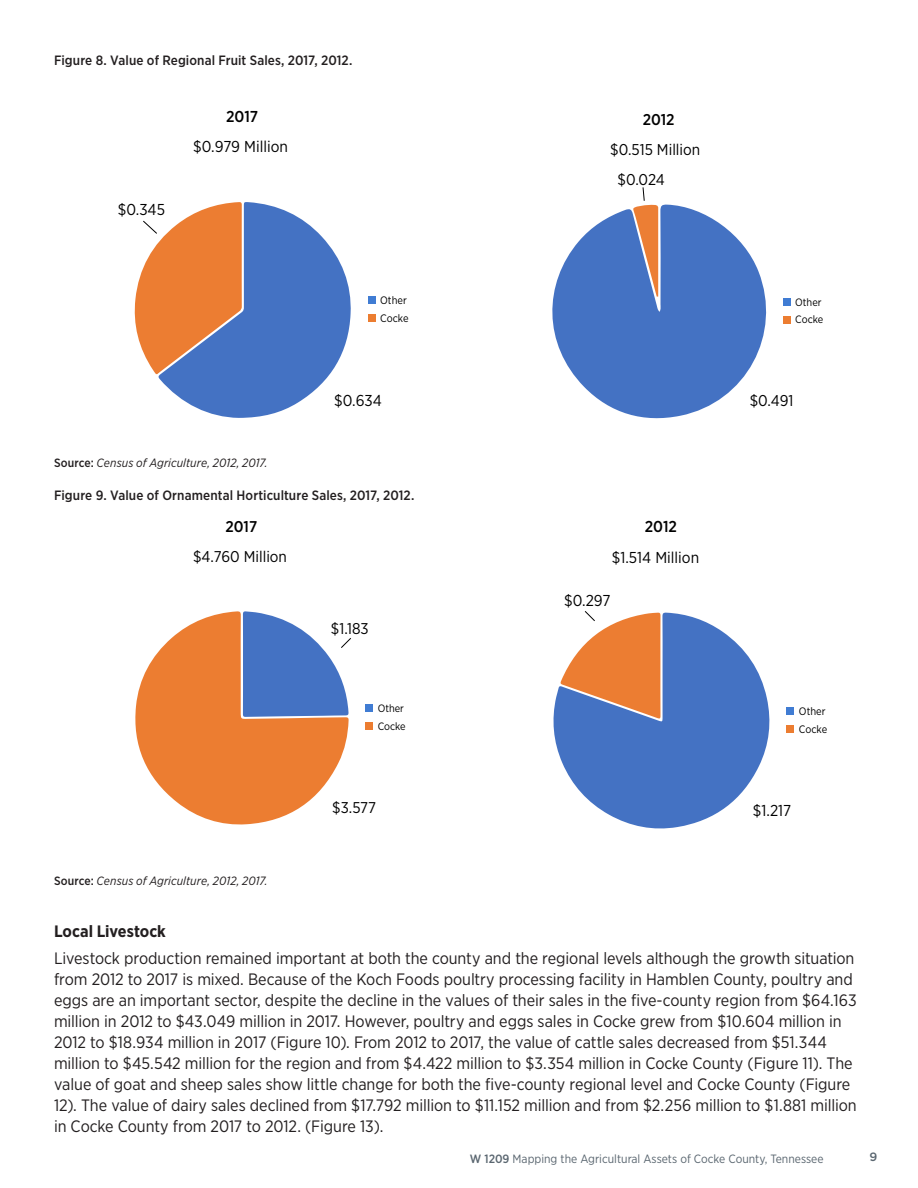
<style>
.page{position:relative;width:918px;height:1188px;background:#fff}
.page>*{position:absolute;margin:0;border:0;box-sizing:border-box;transform-origin:0 0}
.Body_Text{font:16.5px/21px "Gotham Narrow";letter-spacing:-.005em;color:#231f20}
.Subheads{font:700 16.5px "Gotham Narrow";color:#231f20}
.t1{font:15.75px/30.5px "Gotham Narrow";color:#000;text-align:center}
.t2{font:15.6px/30px "Gotham Narrow";color:#000;text-align:center}
.t3{font:500 15.6px "Gotham Narrow";color:#000}
.Photo_Captions{font:500 13.5px "Gotham Narrow";letter-spacing:.005em;color:#231f20}
.Photo_Captions-2{font:italic 12px "Gotham Narrow";letter-spacing:.005em;color:#231f20}
.t4{font:12px "Gotham Narrow";color:#5a6670}
.t5{font:500 12px "Gotham";color:#5a6670}
.t6{font:10.8px/18px "Gotham Narrow";color:#000}
.t7{font:10.65px/17.7px "Gotham Narrow";color:#000}
.s1{font-weight:500}
.s2{font-weight:500;font-style:normal}
</style>
<div class="page">
<svg style="left:134px;top:202px;width:217px;height:216px"></svg>
<div style="left:368px;top:297px;width:7px;height:7px;background:#407cd3"></div>
<div style="left:368px;top:315px;width:7px;height:7px;background:#ec7d31"></div>
<svg style="left:552px;top:204px;width:215px;height:215px;fill:#4472c3"></svg>
<svg style="left:633px;top:187px;width:25px;height:110px"></svg>
<div style="left:783px;top:298px;width:7px;height:8px;background:#407cd3"></div>
<div style="left:783px;top:316px;width:7px;height:7px;background:#ec7d31"></div>
<svg style="left:135px;top:611px;width:214px;height:214px;fill:#ec7d31"></svg>
<svg style="left:243px;top:611px;width:108px;height:106px"></svg>
<div style="left:365px;top:705px;width:8px;height:7px;background:#407cd3"></div>
<div style="left:365px;top:722px;width:8px;height:8px;background:#ec7d31"></div>
<svg style="left:553px;top:613px;width:217px;height:216px;fill:#4472c3"></svg>
<svg style="left:560px;top:611px;width:101px;height:108px"></svg>
<div style="left:786px;top:707px;width:8px;height:8px;background:#407cd3"></div>
<div style="left:786px;top:725px;width:8px;height:8px;background:#ec7d31"></div>
<p class="Photo_Captions" style="left:54px;top:52px;width:300px">Figure 8. Value of Regional Fruit Sales, 2017, 2012.</p>
<p class="t1" style="left:118px;top:194px;width:49px">$0.345</p>
<p class="t1" style="left:193px;top:101px;width:96px"><span class="s1">2017<br></span>$0.979 Million</p>
<p class="Photo_Captions-2" style="left:54px;top:455px;width:215px"><span class="s2">Source:</span> Census of Agriculture, 2012, 2017.</p>
<p class="t6" style="left:380px;top:291px;width:30px">Other<br>Cocke</p>
<p class="t1" style="left:334px;top:385px;width:49px">$0.634</p>
<p class="Photo_Captions" style="left:54px;top:486px;width:362px">Figure 9. Value of Ornamental Horticulture Sales, 2017, 2012.</p>
<p class="t2" style="left:193px;top:511px;width:95px"><span class="s1">2017<br></span>$4.760 Million</p>
<p class="t2" style="left:331px;top:613px;width:39px">$1.183</p>
<p class="t7" style="left:378px;top:699px;width:29px">Other<br>Cocke</p>
<p class="t2" style="left:332px;top:792px;width:45px">$3.577</p>
<p class="t3" style="left:643px;top:110px;width:33px">2012</p>
<p class="t2" style="left:610px;top:135px;width:92px">$0.515 Million</p>
<p class="t2" style="left:617px;top:164px;width:49px">$0.024</p>
<p class="t1" style="left:612px;top:511px;width:89px;text-align:left;text-indent:33px"><span class="s1">2012 </span>$1.514 Million</p>
<p class="t1" style="left:564px;top:585px;width:48px">$0.297</p>
<p class="t7" style="left:795px;top:293px;width:30px">Other<br>Cocke</p>
<p class="t2" style="left:750px;top:385px;width:45px">$0.491</p>
<p class="t6" style="left:799px;top:702px;width:30px">Other<br>Cocke</p>
<p class="t1" style="left:753px;top:795px;width:40px">$1.217</p>
<p class="Photo_Captions-2" style="left:54px;top:873px;width:215px"><span class="s2">Source:</span> Census of Agriculture, 2012, 2017.</p>
<p class="Subheads" style="left:54px;top:921px;width:113px">Local Livestock</p>
<p class="Body_Text" style="left:54px;top:947px;width:804px">Livestock production remained important at both the county and the regional levels although the growth situation from 2012 to 2017 is mixed. Because of the Koch Foods poultry processing facility in Hamblen County, poultry and eggs are an important sector, despite the decline in the values of their sales in the five-county region from $64.163 million in 2012 to $43.049 million in 2017. However, poultry and eggs sales in Cocke grew from $10.604 million in 2012 to $18.934 million in 2017 (Figure 10). From 2012 to 2017, the value of cattle sales decreased from $51.344 million to $45.542 million for the region and from $4.422 million to $3.354 million in Cocke County (Figure 11). The value of goat and sheep sales show little change for both the five-county regional level and Cocke County (Figure 12). The value of dairy sales declined from $17.792 million to $11.152 million and from $2.256 million to $1.881 million in Cocke County from 2017 to 2012. (Figure 13).</p>
<p class="t4" style="left:470px;top:1151px;width:355px"><span class="s1">W 1209</span> Mapping the Agricultural Assets of Cocke County, Tennessee</p>
<p class="t5" style="left:870px;top:1149px;width:9px">9</p>
</div>
